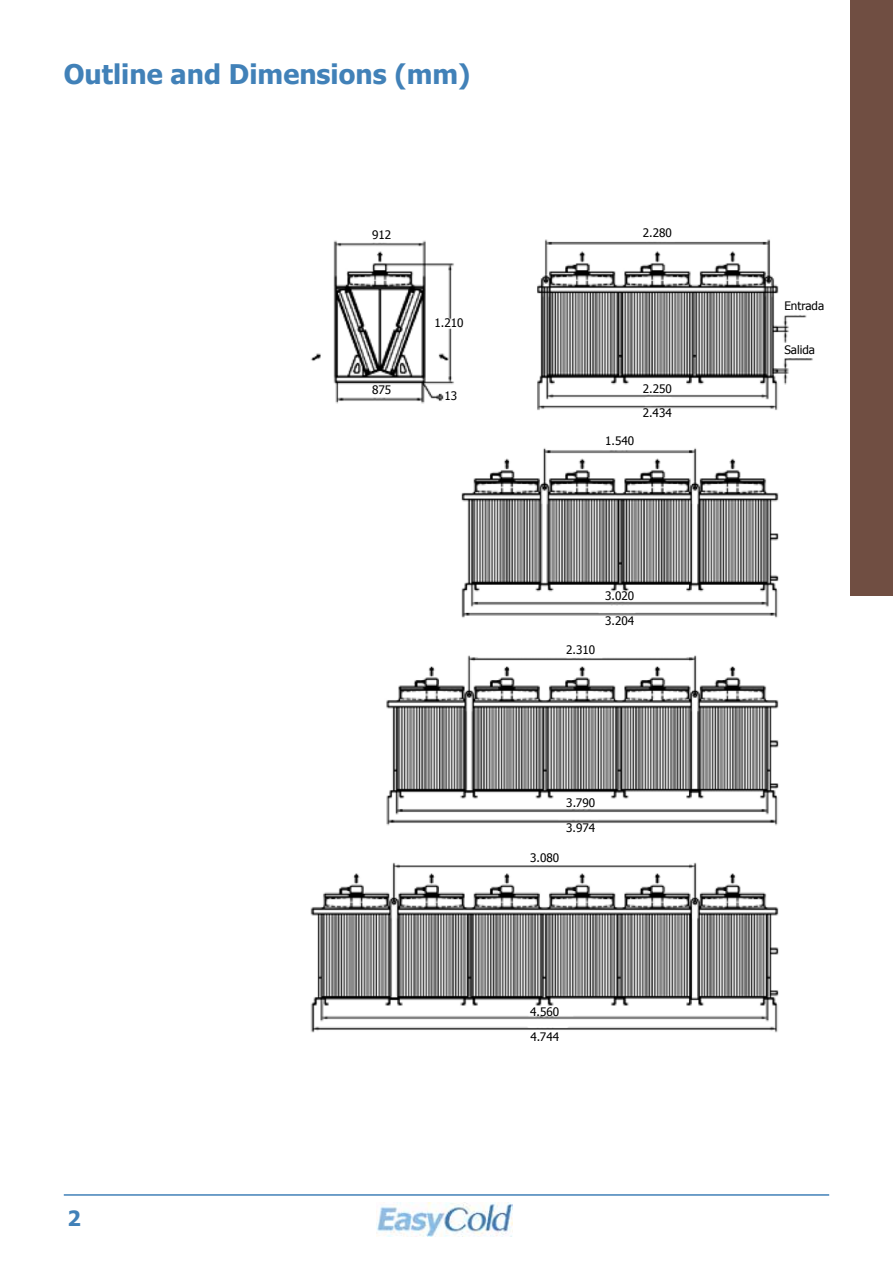
<style>
.page{position:relative;width:893px;height:1263px;background:#fff}
.page>*{position:absolute;margin:0;border:0;box-sizing:border-box;transform-origin:0 0}
.t1{font:700 27px "Tahoma";color:#4181b8}
.t2{font:700 21px "Tahoma";color:#4181b8}
.t3{font:11.7px "Tahoma";color:#000}
</style>
<div class="page">
<hr style="left:64px;top:1194px;width:765px;height:2px;background:#4181b8">
<div style="left:850px;top:0;width:43px;height:595px;background:#704e42"></div>
<img style="left:377px;top:1202px;width:136px;height:34px">
<img style="left:310px;top:239px;width:503px;height:794px">
<h1 class="t1" style="left:64px;top:56px;width:408px">Outline and Dimensions (mm)</h1>
<p class="t3" style="left:372px;top:227px;width:21px">912</p>
<p class="t3" style="left:643px;top:225px;width:31px">2.280</p>
<h2 class="t2" style="left:67px;top:1203px;width:15px">2</h2>
<p class="t3" style="left:372px;top:382px;width:21px">875</p>
<p class="t3" style="left:435px;top:315px;width:31px">1.210</p>
<p class="t3" style="left:444px;top:388px;width:14px">13</p>
<p class="t3" style="left:605px;top:433px;width:31px">1.540</p>
<p class="t3" style="left:643px;top:381px;width:31px">2.250</p>
<p class="t3" style="left:643px;top:404px;width:31px">2.434</p>
<p class="t3" style="left:566px;top:642px;width:31px">2.310</p>
<p class="t3" style="left:605px;top:588px;width:31px">3.020</p>
<p class="t3" style="left:605px;top:613px;width:31px">3.204</p>
<p class="t3" style="left:566px;top:795px;width:30px">3.790</p>
<p class="t3" style="left:566px;top:820px;width:31px">3.974</p>
<p class="t3" style="left:530px;top:850px;width:31px">3.080</p>
<p class="t3" style="left:530px;top:1003px;width:30px">4.560</p>
<p class="t3" style="left:530px;top:1028px;width:30px">4.744</p>
<p class="t3" style="left:784px;top:298px;width:41px">Entrada</p>
<p class="t3" style="left:784px;top:342px;width:32px">Salida</p>
</div>
